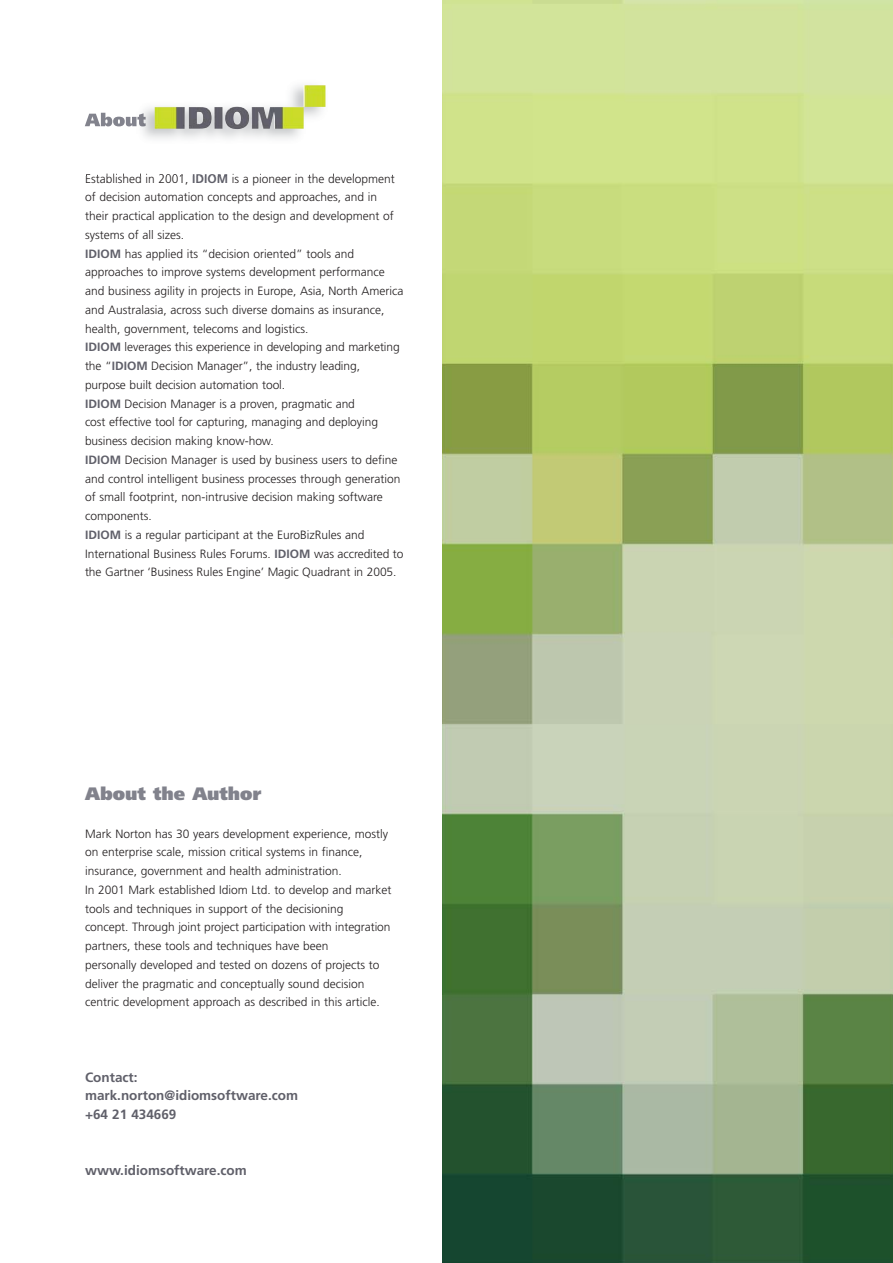
<style>
.page{position:relative;width:893px;height:1263px;background:#fff}
.page>*{position:absolute;margin:0;border:0;box-sizing:border-box;transform-origin:0 0}
.t1{font:900 18px "Frutiger";color:#81828c}
.t2{font:700 13.5px/18.8px "Frutiger";color:#60606a}
.t3{font:300 12px/18.8px "Frutiger";color:#231f20}
.s1{font-weight:700;color:#60606a}
</style>
<div class="page">
<img style="left:442px;top:0;width:451px;height:1263px">
<img style="left:85px;top:85px;width:308px;height:90px">
<img style="left:85px;top:113px;width:61px;height:13px">
<img style="left:86px;top:174px;width:97px;height:1px">
<img style="left:193px;top:174px;width:34px;height:1px">
<img style="left:233px;top:174px;width:101px;height:1px">
<img style="left:261px;top:85px;width:64px;height:44px">
<p class="t3" style="left:85px;top:170px;width:320px">Established in 2001, <span class="s1">IDIOM</span> is a pioneer in the development of decision automation concepts and approaches, and in<br>their practical application to the design and development of systems of all sizes.<br><span class="s1">IDIOM</span> has applied its “decision oriented” tools and approaches to improve systems development performance and business agility in projects in Europe, Asia, North America and Australasia, across such diverse domains as insurance, health, government, telecoms and logistics.<br><span class="s1">IDIOM</span> leverages this experience in developing and marketing the “<span class="s1">IDIOM</span> Decision Manager”, the industry leading, purpose built decision automation tool.<br><span class="s1">IDIOM</span> Decision Manager is a proven, pragmatic and<br>cost effective tool for capturing, managing and deploying business decision making know-how.<br><span class="s1">IDIOM</span> Decision Manager is used by business users to define and control intelligent business processes through generation of small footprint, non-intrusive decision making software components.<br><span class="s1">IDIOM</span> is a regular participant at the EuroBizRules and International Business Rules Forums. <span class="s1">IDIOM</span> was accredited to the Gartner ‘Business Rules Engine’ Magic Quadrant in 2005.</p>
<h1 class="t1" style="left:85px;top:787px;width:178px">About the Author</h1>
<p class="t3" style="left:85px;top:825px;width:308px">Mark Norton has 30 years development experience, mostly on enterprise scale, mission critical systems in finance, insurance, government and health administration.<br>In 2001 Mark established Idiom Ltd. to develop and market tools and techniques in support of the decisioning<br>concept. Through joint project participation with integration partners, these tools and techniques have been<br>personally developed and tested on dozens of projects to deliver the pragmatic and conceptually sound decision centric development approach as described in this article.</p>
<p class="t2" style="left:85px;top:1068px;width:215px">Contact: mark.norton@idiomsoftware.com +64 21 434669</p>
<p class="t2" style="left:85px;top:1162px;width:163px">www.idiomsoftware.com</p>
</div>
